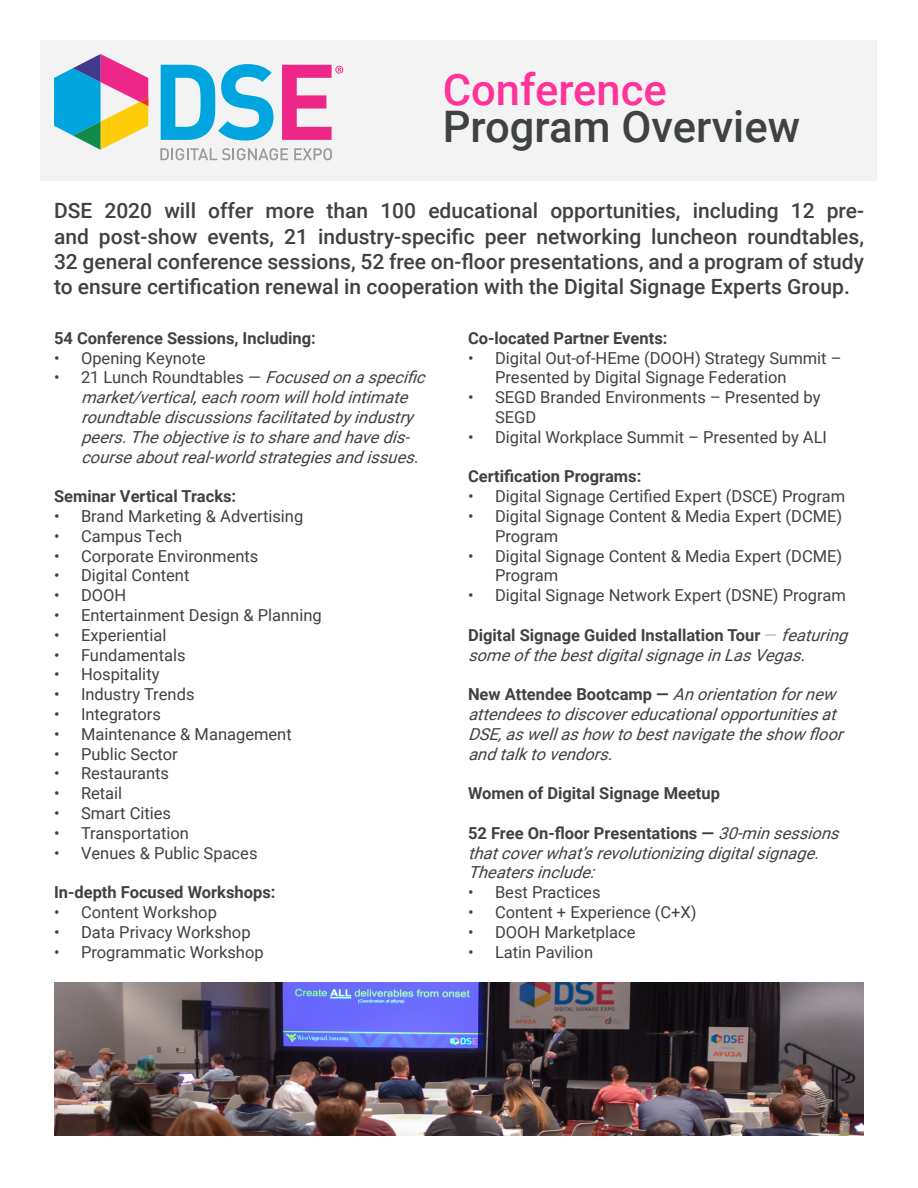
<style>
.page{position:relative;width:918px;height:1188px;background:#fff}
.page>*{position:absolute;margin:0;border:0;box-sizing:border-box;transform-origin:0 0}
.t1{font:500 43.5px "Roboto";color:#3f4242}
.t2{font:500 43.5px "Roboto";color:#f39}
.t3{font:500 21px/25.2px "Roboto";color:#3f4242;text-align:justify}
.t4{font:16.5px/19.8px "Roboto";color:#3f4242}
.t5{font:italic 16.5px/19.8px "Roboto";color:#3f4242}
.t6{font:700 16.5px "Roboto";color:#3f4242}
.s1{font-style:normal}
.s2{font-weight:700;font-style:normal}
.s3{font-weight:100;font-style:normal}
</style>
<div class="page">
<div style="left:40px;top:40px;width:838px;height:141px;background:#f3f3f3"></div>
<svg style="left:54px;top:54px;width:94px;height:96px"></svg>
<svg style="left:160px;top:148px;width:128px;height:12px"></svg>
<svg style="left:294px;top:148px;width:38px;height:12px"></svg>
<svg style="left:161px;top:64px;width:113px;height:77px"></svg>
<svg style="left:282px;top:65px;width:61px;height:75px"></svg>
<img style="left:54px;top:983px;width:810px;height:153px">
<p class="t2" style="left:443px;top:59px;width:226px">Conference</p>
<p class="t1" style="left:443px;top:96px;width:359px">Program Overview</p>
<p class="t3" style="left:54px;top:198px;width:812px">DSE 2020 will offer more than 100 educational opportunities, including 12 pre&shy;and post-show events, 21 industry-specific peer networking luncheon roundtables, 32 general conference sessions, 52 free on-floor presentations, and a program of study to ensure certification renewal in cooperation with the Digital Signage Experts Group.</p>
<p class="t6" style="left:54px;top:326px;width:263px">54 Conference Sessions, Including:</p>
<p class="t4" style="left:54px;top:347px;width:153px">• Opening Keynote</p>
<p class="t5" style="left:81px;top:367px;width:352px;text-indent:-27px"><span class="s1">• 21 Lunch Roundtables —</span> Focusedonaspecific market/vertical,eachroom willholdintimate roundtablediscussionsfacilitatedbyindustry peers.Theobjectiveistoshareandhavedis&shy;courseaboutreal-worldstrategiesandissues.</p>
<p class="t6" style="left:54px;top:485px;width:184px">Seminar Vertical Tracks:</p>
<p class="t4" style="left:54px;top:506px;width:251px">• Brand Marketing &amp; Advertising</p>
<p class="t4" style="left:54px;top:525px;width:130px">• Campus Tech</p>
<p class="t4" style="left:54px;top:545px;width:206px">• Corporate Environments</p>
<p class="t4" style="left:54px;top:565px;width:137px">• Digital Content</p>
<p class="t4" style="left:54px;top:585px;width:74px">• DOOH</p>
<p class="t4" style="left:54px;top:605px;width:269px">• Entertainment Design &amp; Planning</p>
<p class="t4" style="left:54px;top:624px;width:114px">• Experiential</p>
<p class="t4" style="left:54px;top:644px;width:133px">• Fundamentals</p>
<p class="t4" style="left:54px;top:664px;width:107px">• Hospitality</p>
<p class="t4" style="left:54px;top:684px;width:142px">• Industry Trends</p>
<p class="t4" style="left:54px;top:704px;width:108px">• Integrators</p>
<p class="t4" style="left:54px;top:723px;width:239px">• Maintenance &amp; Management</p>
<p class="t4" style="left:54px;top:743px;width:125px">• Public Sector</p>
<p class="t4" style="left:54px;top:763px;width:117px">• Restaurants</p>
<p class="t4" style="left:54px;top:783px;width:70px">• Retail</p>
<p class="t4" style="left:54px;top:803px;width:119px">• Smart Cities</p>
<p class="t4" style="left:54px;top:822px;width:137px">• Transportation</p>
<p class="t4" style="left:54px;top:842px;width:205px">• Venues &amp; Public Spaces</p>
<p class="t6" style="left:54px;top:881px;width:223px">In-depth Focused Workshops:</p>
<p class="t4" style="left:54px;top:902px;width:164px">• Content Workshop</p>
<p class="t4" style="left:54px;top:921px;width:198px">• Data Privacy Workshop</p>
<p class="t4" style="left:54px;top:941px;width:211px">• Programmatic Workshop</p>
<p class="t6" style="left:468px;top:326px;width:201px">Co-located Partner Events:</p>
<p class="t4" style="left:495px;top:347px;width:348px;text-indent:-27px">• Digital Out-of-HEme (DOOH) Strategy Summit –<br>Presented by Digital Signage Federation</p>
<p class="t4" style="left:495px;top:387px;width:327px;text-indent:-27px">• SEGD Branded Environments – Presented by<br>SEGD</p>
<p class="t4" style="left:468px;top:426px;width:361px">• Digital Workplace Summit – Presented by ALI</p>
<p class="t6" style="left:468px;top:465px;width:175px">Certification Programs:</p>
<p class="t4" style="left:468px;top:486px;width:379px">• Digital Signage Certified Expert (DSCE) Program</p>
<p class="t4" style="left:495px;top:506px;width:349px;text-indent:-27px">• Digital Signage Content &amp; Media Expert (DCME)<br>Program</p>
<p class="t4" style="left:495px;top:545px;width:349px;text-indent:-27px">• Digital Signage Content &amp; Media Expert (DCME)<br>Program</p>
<p class="t4" style="left:468px;top:585px;width:379px">• Digital Signage Network Expert (DSNE) Program</p>
<p class="t5" style="left:468px;top:624px;width:387px"><span class="s2">Digital Signage Guided Installation Tour</span> <span class="s3">—</span> featuring someofthebestdigitalsignageinLasVegas.</p>
<p class="t5" style="left:468px;top:684px;width:383px"><span class="s2">New Attendee Bootcamp —</span> Anorientationfornew attendeestodiscovereducationalopportunitiesat DSE,aswellashowtobestnavigatetheshowfloor andtalktovendors.</p>
<p class="t6" style="left:468px;top:782px;width:254px">Women of Digital Signage Meetup</p>
<p class="t5" style="left:468px;top:822px;width:378px"><span class="s2">52 Free On-floor Presentations —</span> 30-minsessions thatcoverwhat’srevolutionizingdigitalsignage.<br>Theatersinclude:</p>
<p class="t4" style="left:468px;top:882px;width:134px">• Best Practices</p>
<p class="t4" style="left:468px;top:902px;width:230px">• Content + Experience (C+X)</p>
<p class="t4" style="left:468px;top:921px;width:169px">• DOOH Marketplace</p>
<p class="t4" style="left:468px;top:941px;width:127px">• Latin Pavilion</p>
</div>
